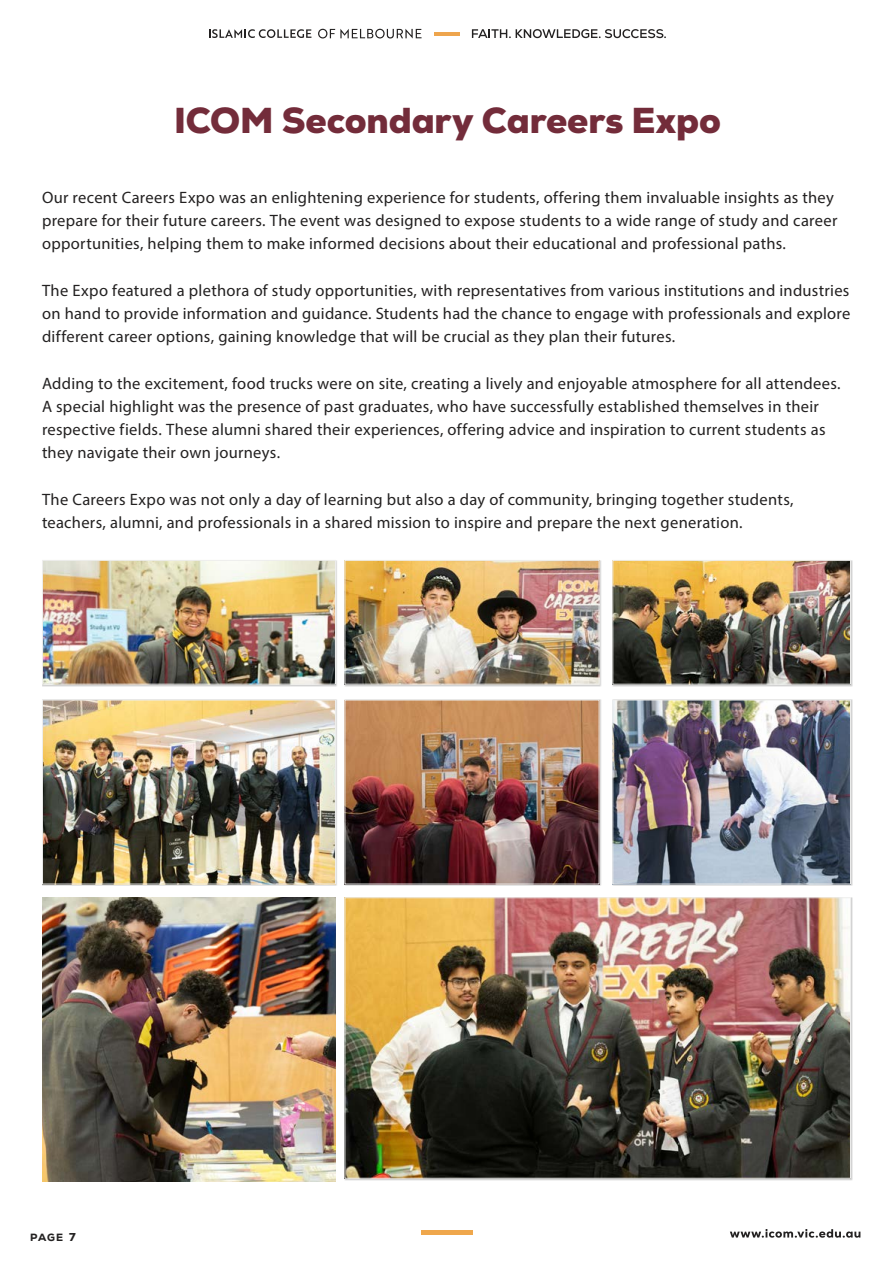
<style>
.page{position:relative;width:893px;height:1263px;background:#fff}
.page>*{position:absolute;margin:0;border:0;box-sizing:border-box;transform-origin:0 0}
.t1{font:900 36px "Nexa";letter-spacing:-.005em;color:#732c3a}
.t2{font:16.5px/23.2px "Myriad Pro";letter-spacing:.015em;color:#232121}
.t3{font:800 10.5px "Nexa";color:#232121}
.s1{font-size:11.4px}
</style>
<div class="page">
<svg style="left:730px;top:1229px;width:130px;height:9px"></svg>
<hr style="left:434px;top:32px;width:26px;height:3px;background:#eea54d">
<svg style="left:209px;top:29px;width:102px;height:9px"></svg>
<svg style="left:318px;top:29px;width:104px;height:9px"></svg>
<svg style="left:472px;top:29px;width:194px;height:9px"></svg>
<div style="left:421px;top:1230px;width:51px;height:5px;background:#efa74c"></div>
<img style="left:44px;top:701px;width:290px;height:181px">
<div style="left:42px;top:699px;width:294px;height:185px;border:1px solid #eeeeed"></div>
<img style="left:44px;top:562px;width:290px;height:121px">
<div style="left:42px;top:560px;width:294px;height:125px;border:1px solid #eeeeed"></div>
<img style="left:346px;top:899px;width:503px;height:278px">
<div style="left:344px;top:897px;width:507px;height:282px;border:1px solid #eeeeed"></div>
<img style="left:346px;top:701px;width:252px;height:181px">
<div style="left:344px;top:699px;width:256px;height:185px;border:1px solid #eeeeed"></div>
<div style="left:344px;top:560px;width:258px;height:127px;background:#d3d3d3"></div>
<img style="left:346px;top:562px;width:252px;height:121px">
<div style="left:344px;top:560px;width:256px;height:125px;border:1px solid #eeeeed"></div>
<img style="left:614px;top:701px;width:235px;height:181px">
<div style="left:612px;top:699px;width:239px;height:185px;border:1px solid #eeeeed"></div>
<div style="left:612px;top:560px;width:241px;height:127px;background:#d3d3d3"></div>
<img style="left:614px;top:562px;width:235px;height:121px">
<div style="left:612px;top:560px;width:239px;height:125px;border:1px solid #eeeeed"></div>
<img style="left:42px;top:897px;width:294px;height:284px">
<h1 class="t1" style="left:174px;top:97px;width:548px">ICOM Secondary Careers Expo</h1>
<p class="t2" style="left:42px;top:185px;width:797px">Our recent Careers Expo was an enlightening experience for students, offering them invaluable insights as they prepare for their future careers. The event was designed to expose students to a wide range of study and career opportunities, helping them to make informed decisions about their educational and professional paths.</p>
<p class="t2" style="left:42px;top:278px;width:810px;text-align:justify">The Expo featured a plethora of study opportunities, with representatives from various institutions and industries on hand to provide information and guidance. Students had the chance to engage with professionals and explore different career options, gaining knowledge that will be crucial as they plan their futures.</p>
<p class="t2" style="left:42px;top:371px;width:800px">Adding to the excitement, food trucks were on site, creating a lively and enjoyable atmosphere for all attendees.<br>A special highlight was the presence of past graduates, who have successfully established themselves in their respective fields. These alumni shared their experiences, offering advice and inspiration to current students as they navigate their own journeys.</p>
<p class="t2" style="left:42px;top:487px;width:753px">The Careers Expo was not only a day of learning but also a day of community, bringing together students, teachers, alumni, and professionals in a shared mission to inspire and prepare the next generation.</p>
<p class="t3" style="left:30px;top:1230px;width:47px">page <span class="s1">7</span></p>
</div>
